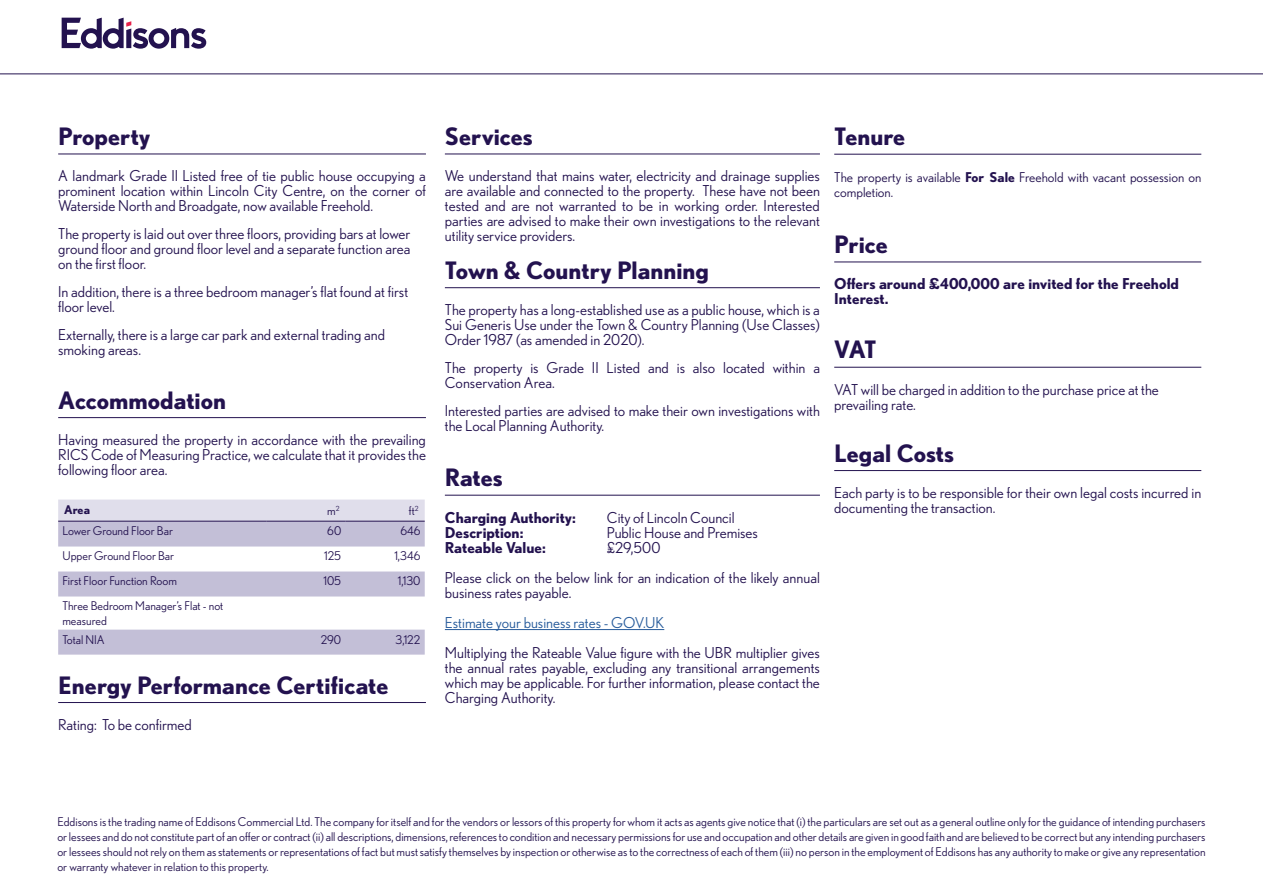
<style>
.page{position:relative;width:1263px;height:893px;background:#fff}
.page>*{position:absolute;margin:0;border:0;box-sizing:border-box;transform-origin:0 0}
.t1{font:700 24px "Nobel";color:#23124f}
.t2{font:15px/15px "Nobel";color:#23124f;text-align:justify}
.t3{font:700 15px/15px "Nobel";color:#23124f}
.t4{font:15px "Nobel";color:#275b9b}
.t5{font:13.5px/15px "Nobel";color:#23124f}
.t6{font:12px/15px "Nobel";color:#23124f}
.t7{font:700 12px "Nobel";color:#23124f}
.s1{font-weight:700}
</style>
<div class="page">
<hr style="left:58px;top:154px;width:368px;height:1px;background:#23124f">
<hr style="left:834px;top:470px;width:367px;height:1px;background:#23124f">
<hr style="left:58px;top:417px;width:368px;height:1px;background:#23124f">
<div style="left:58px;top:500px;width:367px;height:21px;background:#e0deeb"></div>
<svg style="left:58px;top:522px;width:367px;height:133px;fill:#c3bfd7"></svg>
<hr style="left:58px;top:521px;width:208px;height:1px;background:#23124f">
<hr style="left:266px;top:521px;width:79px;height:1px;background:#23124f">
<hr style="left:345px;top:521px;width:80px;height:1px;background:#23124f">
<hr style="left:445px;top:495px;width:375px;height:1px;background:#23124f">
<hr style="left:445px;top:629px;width:219px;height:1px;background:#275b9b">
<hr style="left:834px;top:154px;width:367px;height:1px;background:#23124f">
<hr style="left:834px;top:262px;width:367px;height:1px;background:#23124f">
<hr style="left:834px;top:367px;width:367px;height:1px;background:#23124f">
<hr style="left:445px;top:287px;width:375px;height:1px;background:#23124f">
<hr style="left:445px;top:154px;width:375px;height:1px;background:#23124f">
<hr style="left:58px;top:702px;width:368px;height:1px;background:#23124f">
<svg style="left:0;top:17px;width:1263px;height:57px"></svg>
<svg style="left:62px;top:18px;width:144px;height:31px"></svg>
<h1 class="t1" style="left:58px;top:122px;width:94px">Property</h1>
<p class="t2" style="left:58px;top:168px;width:369px">A landmark Grade II Listed free of tie public house occupying a prominent location within Lincoln City Centre, on the corner of Waterside North and Broadgate, now available Freehold.</p>
<p class="t2" style="left:58px;top:226px;width:354px">The property is laid out over three floors, providing bars at lower ground floor and ground floor level and a separate function area on the first floor.</p>
<p class="t2" style="left:58px;top:284px;width:351px">In addition, there is a three bedroom manager’s flat found at first floor level.</p>
<p class="t2" style="left:58px;top:327px;width:328px">Externally, there is a large car park and external trading and smoking areas.</p>
<h1 class="t1" style="left:58px;top:386px;width:169px">Accommodation</h1>
<p class="t2" style="left:58px;top:432px;width:369px">Having measured the property in accordance with the prevailing RICS Code of Measuring Practice, we calculate that it provides the following floor area.</p>
<p class="t7" style="left:64px;top:503px;width:27px">Area</p>
<p class="t6" style="left:327px;top:503px;width:14px">m<sup>2</sup></p>
<p class="t6" style="left:409px;top:503px;width:11px">ft<sup>2</sup></p>
<p class="t6" style="left:62px;top:523px;width:112px">Lower Ground Floor Bar</p>
<p class="t6" style="left:327px;top:523px;width:15px">60</p>
<p class="t6" style="left:400px;top:523px;width:22px">646</p>
<p class="t6" style="left:62px;top:548px;width:113px">Upper Ground Floor Bar</p>
<p class="t6" style="left:324px;top:548px;width:19px">125</p>
<p class="t6" style="left:394px;top:548px;width:28px">1,346</p>
<p class="t6" style="left:62px;top:573px;width:116px">First Floor Function Room</p>
<p class="t6" style="left:323px;top:573px;width:19px">105</p>
<p class="t6" style="left:398px;top:573px;width:24px">1,130</p>
<p class="t6" style="left:62px;top:598px;width:162px">Three Bedroom Manager’s Flat - not measured</p>
<p class="t6" style="left:62px;top:632px;width:44px">Total NIA</p>
<p class="t6" style="left:321px;top:632px;width:22px">290</p>
<p class="t6" style="left:396px;top:632px;width:26px">3,122</p>
<h1 class="t1" style="left:58px;top:671px;width:332px">Energy Performance Certificate</h1>
<p class="t2" style="left:58px;top:717px;width:135px">Rating: To be confirmed</p>
<h1 class="t1" style="left:445px;top:122px;width:90px">Services</h1>
<p class="t2" style="left:445px;top:168px;width:377px">We understand that mains water, electricity and drainage supplies are available and connected to the property. These have not been tested and are not warranted to be in working order. Interested parties are advised to make their own investigations to the relevant utility service providers.</p>
<h1 class="t1" style="left:445px;top:256px;width:266px">Town &amp; Country Planning</h1>
<p class="t2" style="left:445px;top:302px;width:377px">The property has a long-established use as a public house, which is a Sui Generis Use under the Town &amp; Country Planning (Use Classes)<br>Order 1987 (as amended in 2020).</p>
<p class="t2" style="left:445px;top:360px;width:377px">The property is Grade II Listed and is also located within a<br>Conservation Area.</p>
<p class="t2" style="left:445px;top:403px;width:377px">Interested parties are advised to make their own investigations with the Local Planning Authority.</p>
<h1 class="t1" style="left:445px;top:463px;width:59px">Rates</h1>
<p class="t3" style="left:445px;top:509px;width:133px">Charging Authority:</p>
<p class="t2" style="left:607px;top:509px;width:129px">City of Lincoln Council</p>
<p class="t3" style="left:445px;top:524px;width:80px">Description:</p>
<p class="t2" style="left:607px;top:524px;width:153px">Public House and Premises</p>
<p class="t3" style="left:445px;top:539px;width:102px">Rateable Value:</p>
<p class="t2" style="left:445px;top:532px;width:376px;line-height:30px;text-align:center">£29,500<br>Please click on the below link for an indication of the likely annual</p>
<p class="t2" style="left:445px;top:584px;width:128px">business rates payable.</p>
<p class="t4" style="left:445px;top:614px;width:221px">Estimate your business rates - GOV.UK</p>
<p class="t2" style="left:445px;top:644px;width:377px">Multiplying the Rateable Value figure with the UBR multiplier gives the annual rates payable, excluding any transitional arrangements which may be applicable. For further information, please contact the Charging Authority.</p>
<h1 class="t1" style="left:834px;top:122px;width:72px">Tenure</h1>
<p class="t5" style="left:834px;top:169px;width:369px">The property is available <span class="s1">For Sale</span> Freehold with vacant possession on completion.</p>
<h1 class="t1" style="left:834px;top:230px;width:55px">Price</h1>
<p class="t3" style="left:834px;top:276px;width:346px">Offers around £400,000 are invited for the Freehold<br>Interest.</p>
<h1 class="t1" style="left:834px;top:335px;width:44px">VAT</h1>
<p class="t2" style="left:834px;top:382px;width:326px">VAT will be charged in addition to the purchase price at the prevailing rate.</p>
<h1 class="t1" style="left:834px;top:439px;width:121px">Legal Costs</h1>
<p class="t2" style="left:834px;top:485px;width:369px">Each party is to be responsible for their own legal costs incurred in documenting the transaction.</p>
<p class="t6" style="left:57px;top:814px;width:1150px;text-align:justify">Eddisons is the trading name of Eddisons Commercial Ltd. The company for itself and for the vendors or lessors of this property for whom it acts as agents give notice that (i) the particulars are set out as a general outline only for the guidance of intending purchasers or lessees and do not constitute part of an offer or contract (ii) all descriptions, dimensions, references to condition and necessary permissions for use and occupation and other details are given in good faith and are believed to be correct but any intending purchasers or lessees should not rely on them as statements or representations of fact but must satisfy themselves by inspection or otherwise as to the correctness of each of them (iii) no person in the employment of Eddisons has any authority to make or give any representation or warranty whatever in relation to this property.</p>
</div>
